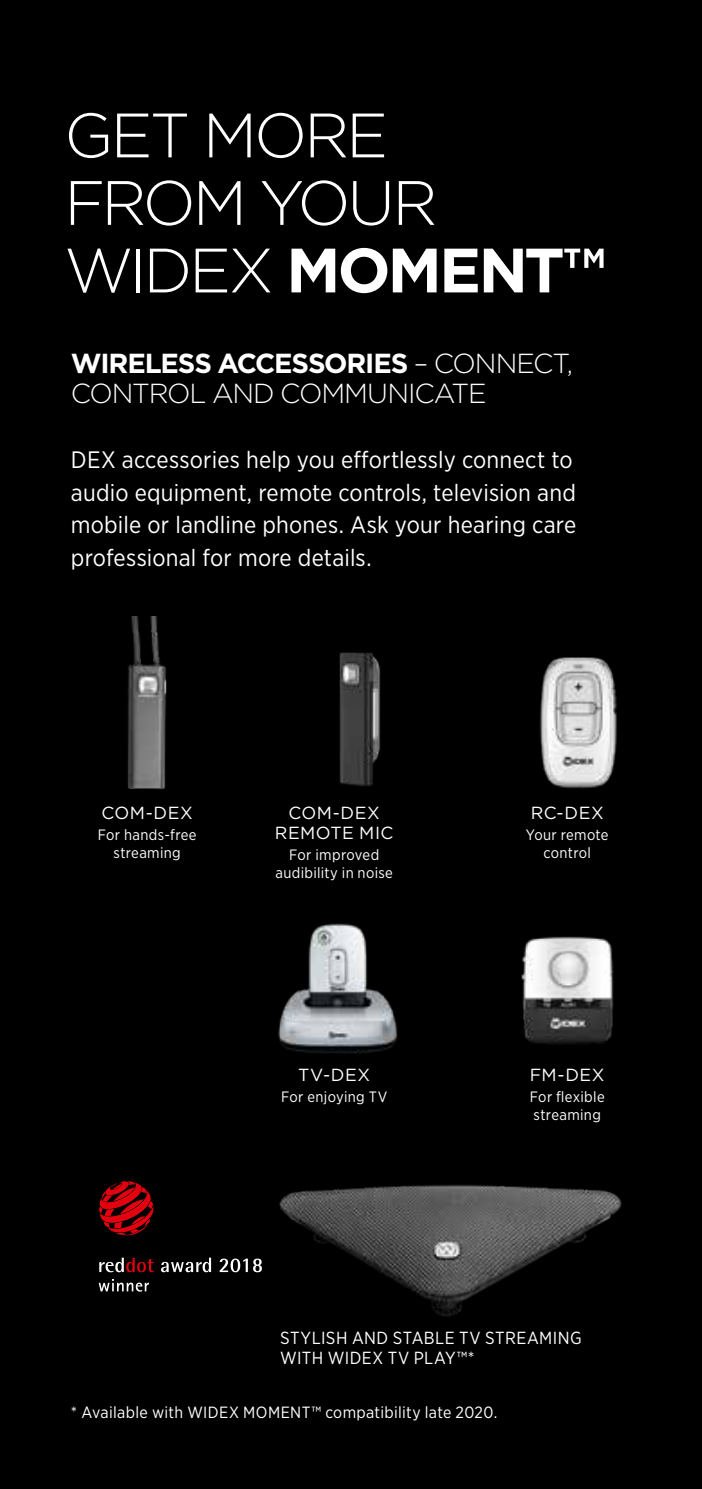
<style>
.page{position:relative;width:702px;height:1489px;background:#fff}
.page>*{position:absolute;margin:0;border:0;box-sizing:border-box;transform-origin:0 0}
.t1{font:300 62.5px/67.5px "Gotham";letter-spacing:-.05em;color:#fff}
.t2{font:300 27.5px/30px "Gotham";letter-spacing:-.04em;color:#fff}
.t3{font:23.75px/32.5px "Gotham Narrow";letter-spacing:.01em;color:#fff}
.t4{font:17.5px/20px "Gotham Narrow";letter-spacing:.025em;color:#fff}
.t5{font:17.5px/20px "Gotham";letter-spacing:.03em;color:#fff;text-align:center}
.t6{font:16.25px "Gotham Narrow";letter-spacing:.02em;color:#fff}
.t7{font:15px/17.5px "Gotham Narrow";letter-spacing:.02em;color:#fff;text-align:center}
.s1{font-weight:700}
</style>
<div class="page">
<div style="left:0;top:0;width:702px;height:1488px;background:#000"></div>
<img style="left:279px;top:1185px;width:343px;height:131px">
<img style="left:128px;top:616px;width:39px;height:174px">
<img style="left:339px;top:652px;width:42px;height:134px">
<img style="left:540px;top:657px;width:77px;height:132px">
<img style="left:278px;top:923px;width:120px;height:130px">
<img style="left:521px;top:936px;width:93px;height:108px">
<svg style="left:99px;top:1279px;width:50px;height:12px"></svg>
<svg style="left:99px;top:1181px;width:55px;height:54px"></svg>
<svg style="left:99px;top:1257px;width:55px;height:15px"></svg>
<svg style="left:161px;top:1257px;width:50px;height:15px"></svg>
<svg style="left:220px;top:1258px;width:42px;height:14px"></svg>
<h1 class="t1" style="left:64px;top:100px;width:543px">GET MORE<br>FROM YOUR<br>WIDEX <span class="s1">MOMENT™</span></h1>
<p class="t2" style="left:71px;top:348px;width:503px"><span class="s1">WIRELESS ACCESSORIES</span> – CONNECT,<br>CONTROL AND COMMUNICATE</p>
<p class="t3" style="left:71px;top:443px;width:507px">DEX accessories help you effortlessly connect to audio equipment, remote controls, television and mobile or landline phones. Ask your hearing care professional for more details.</p>
<p class="t5" style="left:101px;top:802px;width:93px">COM-DEX</p>
<p class="t7" style="left:98px;top:825px;width:100px">For hands-free streaming</p>
<p class="t5" style="left:275px;top:802px;width:120px">COM-DEX<br>REMOTE MIC</p>
<p class="t7" style="left:275px;top:845px;width:119px">For improved audibility in noise</p>
<p class="t5" style="left:298px;top:1064px;width:74px">TV-DEX</p>
<p class="t7" style="left:281px;top:1087px;width:108px">For enjoying TV</p>
<p class="t5" style="left:530px;top:802px;width:75px">RC-DEX</p>
<p class="t7" style="left:526px;top:825px;width:84px">Your remote control</p>
<p class="t5" style="left:530px;top:1064px;width:76px">FM-DEX</p>
<p class="t7" style="left:529px;top:1087px;width:76px;text-align:left">For flexible streaming</p>
<p class="t4" style="left:280px;top:1326px;width:303px">STYLISH AND STABLE TV STREAMING<br>WITH WIDEX TV PLAY™*</p>
<p class="t6" style="left:71px;top:1402px;width:428px">* Available with WIDEX MOMENT™ compatibility late 2020.</p>
</div>
